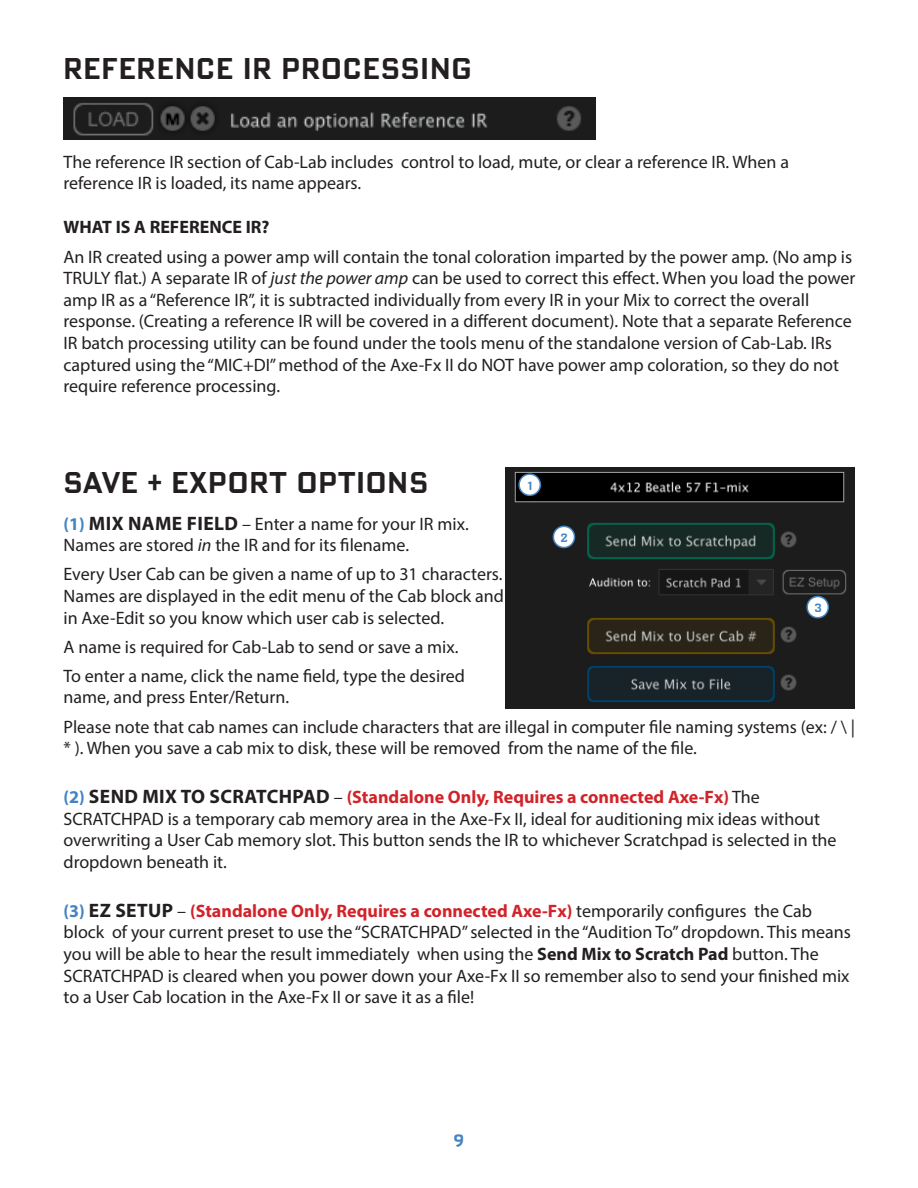
<style>
.page{position:relative;width:918px;height:1188px;background:#fff}
.page>*{position:absolute;margin:0;border:0;box-sizing:border-box;transform-origin:0 0}
.t1{font:700 condensed 30px "Bank Gothic Pro";letter-spacing:.01em;color:#231f20}
.NEW_PARAM{font:18px/21.6px "Myriad Pro";color:#231f20}
.t2{font:700 18px "Myriad Pro";color:#231f20}
.t3{font:700 condensed 18px "Bank Gothic Pro";color:#4384c3}
.t4{font:700 condensed 12px "Bank Gothic Pro";color:#4384c3}
.s1{font-style:italic}
.s2{font-weight:700;color:#4384c3}
.s3{font-weight:700;font-size:19.5px}
.s4{font-weight:700;color:#d1232a}
.s5{font-weight:700}
</style>
<div class="page">
<img style="left:63px;top:98px;width:533px;height:42px">
<img style="left:505px;top:467px;width:350px;height:241px">
<div style="left:519px;top:474px;width:21px;height:21px;background:#fff;border-radius:50%"></div>
<div style="left:518px;top:473px;width:23px;height:23px;border:2px solid #4384c3;border-radius:50%"></div>
<div style="left:553px;top:526px;width:22px;height:22px;background:#fff;border-radius:50%"></div>
<div style="left:553px;top:526px;width:22px;height:22px;border:2px solid #4384c3;border-radius:50%"></div>
<div style="left:807px;top:597px;width:21px;height:21px;background:#fff;border-radius:50%"></div>
<div style="left:806px;top:596px;width:23px;height:22px;border:2px solid #4384c3;border-radius:50%"></div>
<h1 class="t1" style="left:63px;top:51px;width:410px">REFERENCE IR PROCESSING</h1>
<p class="NEW_PARAM" style="left:64px;top:151px;width:727px">The reference IR section of Cab-Lab includes control to load, mute, or clear a reference IR. When a reference IR is loaded, its name appears.</p>
<h4 class="t2" style="left:64px;top:216px;width:207px">WHAT IS A REFERENCE IR?</h4>
<p class="NEW_PARAM" style="left:64px;top:245px;width:794px">An IR created using a power amp will contain the tonal coloration imparted by the power amp. (No amp is TRULY flat.) A separate IR of <span class="s1">just the power amp</span> can be used to correct this effect. When you load the power amp IR as a “Reference IR”, it is subtracted individually from every IR in your Mix to correct the overall response. (Creating a reference IR will be covered in a different document). Note that a separate Reference IR batch processing utility can be found under the tools menu of the standalone version of Cab-Lab. IRs captured using the “MIC+DI” method of the Axe-Fx II do NOT have power amp coloration, so they do not require reference processing.</p>
<h1 class="t1" style="left:63px;top:464px;width:367px">SAVE + EXPORT OPTIONS</h1>
<h2 class="t4" style="left:526px;top:478px;width:10px">1</h2>
<p class="NEW_PARAM" style="left:64px;top:513px;width:407px"><span class="s2">(1)</span> <span class="s3">MIX NAME FIELD</span> – Enter a name for your IR mix.<br>Names are stored <span class="s1">in</span> the IR and for its filename.</p>
<p class="NEW_PARAM" style="left:64px;top:563px;width:442px;text-align:justify">Every User Cab can be given a name of up to 31 characters.<br>Names are displayed in the edit menu of the Cab block and in Axe-Edit so you know which user cab is selected.</p>
<p class="NEW_PARAM" style="left:64px;top:636px;width:397px">A name is required for Cab-Lab to send or save a mix.</p>
<p class="NEW_PARAM" style="left:64px;top:665px;width:403px">To enter a name, click the name field, type the desired name, and press Enter/Return.</p>
<p class="NEW_PARAM" style="left:64px;top:715px;width:793px">Please note that cab names can include characters that are illegal in computer file naming systems (ex: / \ | * ). When you save a cab mix to disk, these will be removed from the name of the file.</p>
<p class="NEW_PARAM" style="left:64px;top:786px;width:775px"><span class="s2">(2)</span> <span class="s3">SEND MIX TO SCRATCHPAD</span> – <span class="s4">(Standalone Only, Requires a connected Axe-Fx)</span> The SCRATCHPAD is a temporary cab memory area in the Axe-Fx II, ideal for auditioning mix ideas without overwriting a User Cab memory slot. This button sends the IR to whichever Scratchpad is selected in the dropdown beneath it.</p>
<p class="NEW_PARAM" style="left:64px;top:900px;width:789px"><span class="s2">(3)</span> <span class="s3">EZ SETUP</span> – <span class="s4">(Standalone Only, Requires a connected Axe-Fx)</span> temporarily configures the Cab block of your current preset to use the “SCRATCHPAD” selected in the “Audition To” dropdown. This means you will be able to hear the result immediately when using the <span class="s5">Send Mix to Scratch Pad</span> button. The SCRATCHPAD is cleared when you power down your Axe-Fx II so remember also to send your finished mix to a User Cab location in the Axe-Fx II or save it as a file!</p>
<h2 class="t4" style="left:560px;top:530px;width:10px">2</h2>
<h2 class="t4" style="left:814px;top:601px;width:10px">3</h2>
<p class="t3" style="left:453px;top:1130px;width:14px">9</p>
</div>
